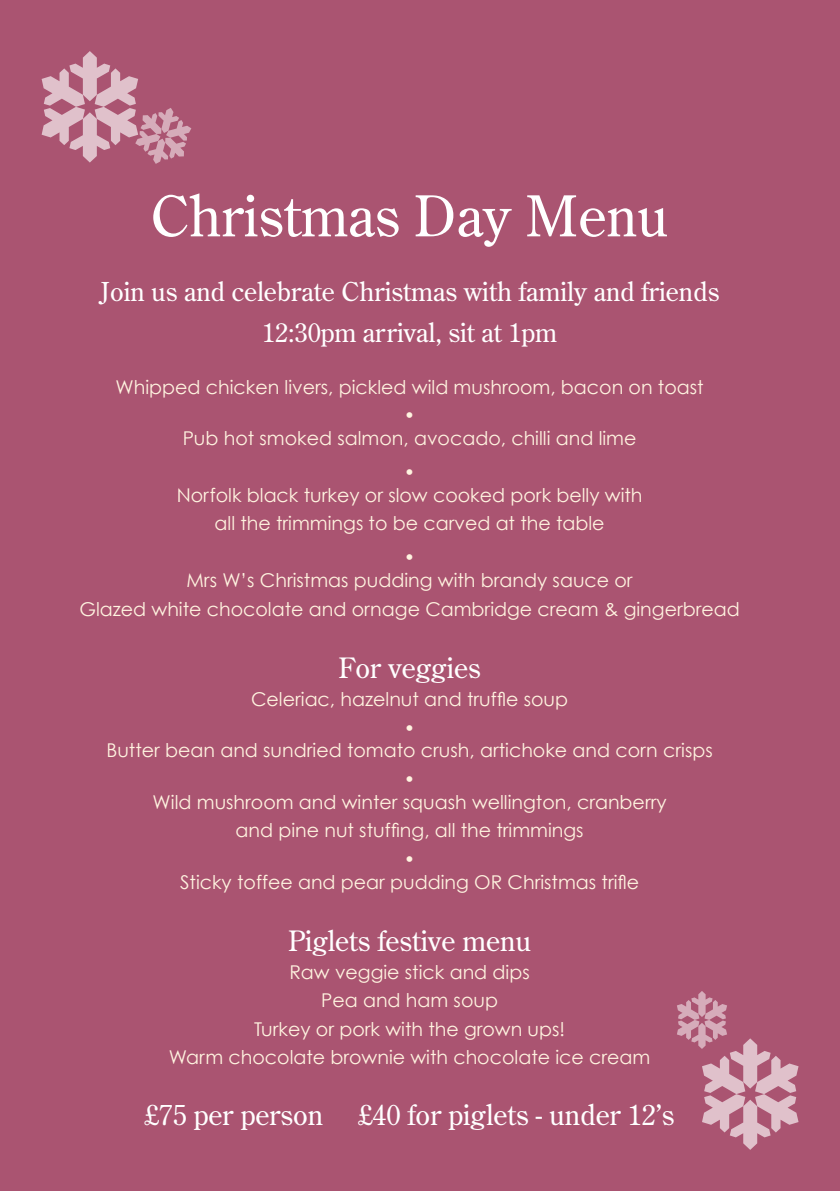
<style>
.page{position:relative;width:840px;height:1191px;background:#fff}
.page>*{position:absolute;margin:0;border:0;box-sizing:border-box;transform-origin:0 0}
.t1{font:56px "Century Old Style Std";color:#fff}
.t2{font:28px "Century Old Style Std";color:#fff}
.t3{font:26px/41.6px "Century Old Style Std";color:#fff;text-align:center}
.t4{font:19px/28.4px "Century Gothic";color:#fff4e0;text-align:center}
</style>
<div class="page">
<div style="left:0;top:0;width:839px;height:1191px;background:#aa5471"></div>
<svg style="left:42px;top:51px;width:149px;height:113px"></svg>
<svg style="left:677px;top:991px;width:121px;height:158px"></svg>
<h1 class="t1" style="left:151px;top:180px;width:519px">Christmas Day Menu</h1>
<h3 class="t3" style="left:100px;top:270px;width:620px">Join us and celebrate Christmas with family and friends<br>12:30pm arrival, sit at 1pm</h3>
<p class="t4" style="left:115px;top:372px;width:589px">Whipped chicken livers, pickled wild mushroom, bacon on toast •</p>
<p class="t4" style="left:183px;top:420px;width:455px;line-height:34.2px">Pub hot smoked salmon, avocado, chilli and lime •</p>
<p class="t4" style="left:176px;top:480px;width:467px">Norfolk black turkey or slow cooked pork belly with all the trimmings to be carved at the table</p>
<p class="t4" style="left:186px;top:546px;width:447px;line-height:22.8px">•<br>Mrs W’s Christmas pudding with brandy sauce or</p>
<p class="t4" style="left:79px;top:594px;width:661px">Glazed white chocolate and ornage Cambridge cream &amp; gingerbread</p>
<h2 class="t2" style="left:338px;top:649px;width:143px">For veggies</h2>
<p class="t4" style="left:251px;top:685px;width:318px">Celeriac, hazelnut and truffle soup •</p>
<p class="t4" style="left:106px;top:736px;width:607px">Butter bean and sundried tomato crush, artichoke and corn crisps •</p>
<p class="t4" style="left:152px;top:787px;width:515px">Wild mushroom and winter squash wellington, cranberry and pine nut stuffing, all the trimmings<br>•</p>
<p class="t4" style="left:180px;top:867px;width:460px">Sticky toffee and pear pudding OR Christmas trifle</p>
<h2 class="t2" style="left:288px;top:922px;width:244px">Piglets festive menu</h2>
<p class="t4" style="left:169px;top:957px;width:482px">Raw veggie stick and dips<br>Pea and ham soup<br>Turkey or pork with the grown ups!<br>Warm chocolate brownie with chocolate ice cream</p>
<h2 class="t2" style="left:145px;top:1097px;width:180px">£75 per person</h2>
<h2 class="t2" style="left:358px;top:1097px;width:317px">£40 for piglets - under 12’s</h2>
</div>
